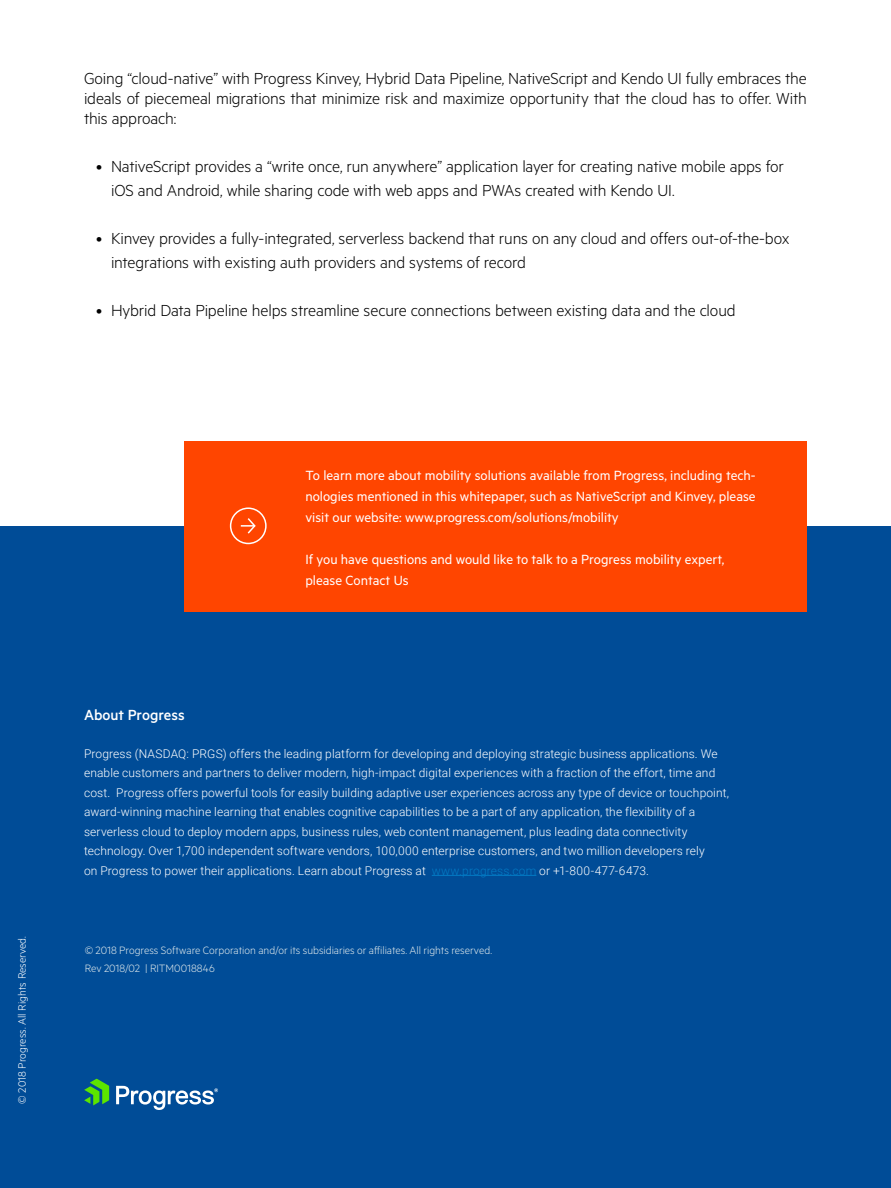
<style>
.page{position:relative;width:891px;height:1188px;background:#fff}
.page>*{position:absolute;margin:0;border:0;box-sizing:border-box;transform-origin:0 0}
.t1{font:300 18px/20.2px "Metric";letter-spacing:-.01em;color:#000}
.t2{font:500 16.5px "Metric";letter-spacing:-.005em;color:#fff}
.t3{font:15px/21px "Metric";color:#fff;text-align:justify}
.t4{font:300 12px/19.5px "Roboto";letter-spacing:.01em;color:#fff}
.t5{font:300 12px/18px "Metric";color:#dfe8eb}
.t6{font:300 12px "Metric";color:#fff}
.s1{color:#037ac4}
</style>
<div class="page">
<div style="left:0;top:526px;width:891px;height:662px;background:#004c97"></div>
<svg style="left:84px;top:1079px;width:25px;height:26px"></svg>
<svg style="left:116px;top:1086px;width:102px;height:24px"></svg>
<hr style="left:432px;top:875px;width:104px;height:1px;background:#037ac4">
<div style="left:184px;top:441px;width:623px;height:171px;background:#ff4500"></div>
<div style="left:230px;top:507px;width:37px;height:37px;border:2px solid #fff;border-radius:50%"></div>
<svg style="left:241px;top:518px;width:15px;height:16px"></svg>
<p class="t1" style="left:84px;top:67px;width:724px;text-align:justify">Going “cloud-native” with Progress Kinvey, Hybrid Data Pipeline, NativeScript and Kendo UI fully embraces the ideals of piecemeal migrations that minimize risk and maximize opportunity that the cloud has to offer. With this approach:</p>
<h1 class="t1" style="left:111px;top:154px;width:675px;line-height:24px;text-indent:-15px">• NativeScript provides a “write once, run anywhere” application layer for creating native mobile apps for iOS and Android, while sharing code with web apps and PWAs created with Kendo UI.</h1>
<h1 class="t1" style="left:111px;top:226px;width:680px;line-height:24px;text-indent:-15px">• Kinvey provides a fully-integrated, serverless backend that runs on any cloud and offers out-of-the-box integrations with existing auth providers and systems of record</h1>
<h1 class="t1" style="left:96px;top:300px;width:641px">• Hybrid Data Pipeline helps streamline secure connections between existing data and the cloud</h1>
<p class="t6" style="left:15px;top:1104px;width:169px;rotate:-90deg">© 2018 Progress. All Rights Reserved.</p>
<p class="t3" style="left:305px;top:464px;width:452px">To learn more about mobility solutions available from Progress, including tech&shy;nologies mentioned in this whitepaper, such as NativeScript and Kinvey, please visit our website: www.progress.com/solutions/mobility</p>
<p class="t3" style="left:305px;top:548px;width:420px">If you have questions and would like to talk to a Progress mobility expert, please Contact Us</p>
<h2 class="t2" style="left:84px;top:705px;width:102px">About Progress</h2>
<p class="t4" style="left:84px;top:743px;width:647px">Progress (NASDAQ: PRGS) offers the leading platform for developing and deploying strategic business applications. We enable customers and partners to deliver modern, high-impact digital experiences with a fraction of the effort, time and cost. Progress offers powerful tools for easily building adaptive user experiences across any type of device or touchpoint, award-winning machine learning that enables cognitive capabilities to be a part of any application, the flexibility of a serverless cloud to deploy modern apps, business rules, web content management, plus leading data connectivity technology. Over 1,700 independent software vendors, 100,000 enterprise customers, and two million developers rely<br>on Progress to power their applications. Learn about Progress at <span class="s1">www.progress.com</span> or +1-800-477-6473.</p>
<p class="t5" style="left:85px;top:941px;width:409px">© 2018 Progress Software Corporation and/or its subsidiaries or affiliates. All rights reserved.<br>Rev 2018/02 | RITM0018846</p>
</div>
